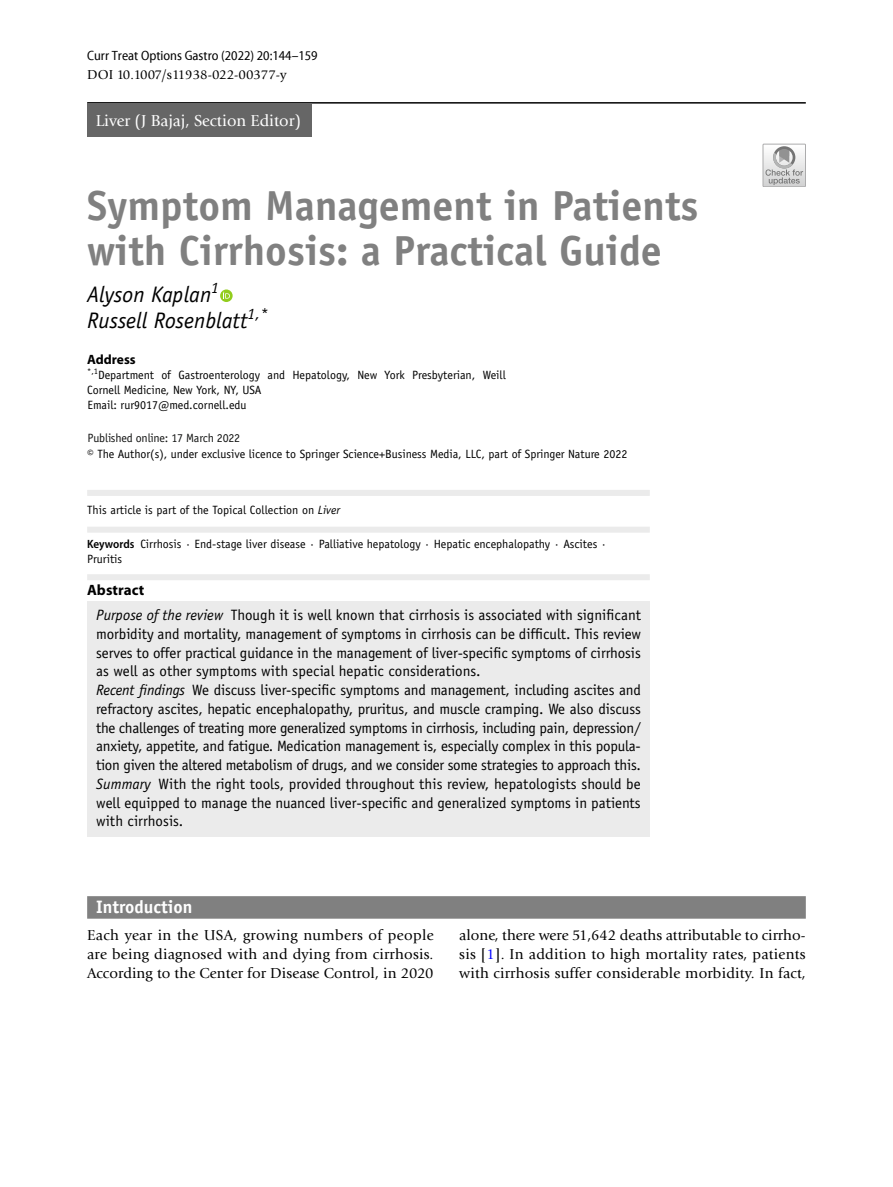
<style>
.page{position:relative;width:893px;height:1187px;background:#fff}
.page>*{position:absolute;margin:0;border:0;box-sizing:border-box;transform-origin:0 0}
.t1{font:700 42px/45px "Officina Sans";color:#808080}
.t2{font:italic 22.5px/25.5px "Officina Sans";color:#000}
.t3{font:700 18px "Officina Sans";color:#fff}
.t4{font:16.5px "Giovanni";color:#fff}
.t5{font:15px/18.8px "Officina Sans";letter-spacing:-.01em;color:#000}
.t6{font:15px/18.8px "Giovanni";letter-spacing:.01em;color:#000;text-align:justify}
.t7{font:700 15px "Myriad Pro";letter-spacing:.005em;color:#000}
.t8{font:semi-condensed 13.5px "Myriad Pro Unic";color:#000}
.t9{font:13.5px "Giovanni";color:#000}
.t10{font:700 13.5px "Myriad Pro";color:#000}
.t11{font:12px/15px "Officina Sans";color:#000}
.t12{font:12px "Adv TT35 fd 26 db";letter-spacing:-.015em;color:#131413}
.s1{font-style:italic}
.s2{font-family:"Myriad Pro";font-weight:600;font-stretch:semi-condensed}
.s3{color:#00f}
</style>
<div class="page">
<hr style="left:87px;top:102px;width:719px;height:2px;background:#000">
<div style="left:87px;top:104px;width:225px;height:33px;background:#666"></div>
<div style="left:87px;top:490px;width:563px;height:6px;background:#ebebeb"></div>
<div style="left:87px;top:526px;width:563px;height:6px;background:#ebebeb"></div>
<div style="left:87px;top:574px;width:563px;height:6px;background:#ebebeb"></div>
<div style="left:87px;top:601px;width:563px;height:85px;background:#ebebeb"></div>
<div style="left:87px;top:676px;width:563px;height:104px;background:#ebebeb"></div>
<div style="left:87px;top:769px;width:563px;height:67px;background:#ebebeb"></div>
<div style="left:87px;top:896px;width:719px;height:22px;background:#808080"></div>
<svg style="left:220px;top:289px;width:13px;height:13px"></svg>
<svg style="left:223px;top:292px;width:7px;height:6px"></svg>
<div style="left:763px;top:144px;width:43px;height:43px;border:1px solid #ababac"></div>
<svg style="left:763px;top:144px;width:42px;height:42px"></svg>
<p class="t8" style="left:87px;top:51px;width:232px">Curr Treat Options Gastro (2022) 20:144–159</p>
<p class="t9" style="left:87px;top:67px;width:201px">DOI 10.1007/s11938-022-00377-y</p>
<p class="t4" style="left:96px;top:112px;width:207px">Liver (J Bajaj, Section Editor)</p>
<h1 class="t1" style="left:87px;top:183px;width:613px">Symptom Management in Patients with Cirrhosis: a Practical Guide</h1>
<h2 class="t2" style="left:87px;top:282px;width:182px">Alyson Kaplan<sup>1<br></sup>Russell Rosenblatt<sup>1,*</sup></h2>
<p class="t10" style="left:87px;top:350px;width:50px">Address</p>
<p class="t11" style="left:87px;top:367px;width:420px"><sup>*,1</sup>Department of Gastroenterology and Hepatology, New York Presbyterian, Weill<br>Cornell Medicine, New York, NY, USA<br>Email: rur9017@med.cornell.edu</p>
<p class="t11" style="left:87px;top:446px;width:542px">© The Author(s), under exclusive licence to Springer Science+Business Media, LLC, part of Springer Nature 2022</p>
<p class="t12" style="left:88px;top:433px;width:154px">Published online: 17 March 2022</p>
<p class="t11" style="left:87px;top:502px;width:254px">This article is part of the Topical Collection on <span class="s1">Liver</span></p>
<p class="t11" style="left:87px;top:536px;width:521px"><span class="s2">Keywords</span> Cirrhosis · End-stage liver disease · Palliative hepatology · Hepatic encephalopathy · Ascites ·<br>Pruritis</p>
<p class="t7" style="left:87px;top:580px;width:59px">Abstract</p>
<p class="t5" style="left:96px;top:605px;width:546px"><span class="s1">Purpose of the review</span> Though it is well known that cirrhosis is associated with significant morbidity and mortality, management of symptoms in cirrhosis can be difficult. This review serves to offer practical guidance in the management of liver-specific symptoms of cirrhosis as well as other symptoms with special hepatic considerations.<br><span class="s1">Recent findings</span> We discuss liver-specific symptoms and management, including ascites and refractory ascites, hepatic encephalopathy, pruritus, and muscle cramping. We also discuss the challenges of treating more generalized symptoms in cirrhosis, including pain, depression/ anxiety, appetite, and fatigue. Medication management is, especially complex in this popula&shy;tion given the altered metabolism of drugs, and we consider some strategies to approach this.<br><span class="s1">Summary</span> With the right tools, provided throughout this review, hepatologists should be well equipped to manage the nuanced liver-specific and generalized symptoms in patients with cirrhosis.</p>
<p class="t3" style="left:96px;top:895px;width:98px">Introduction</p>
<p class="t6" style="left:87px;top:926px;width:348px">Each year in the USA, growing numbers of people are being diagnosed with and dying from cirrhosis.<br>According to the Center for Disease Control, in 2020</p>
<p class="t6" style="left:459px;top:926px;width:348px">alone, there were 51,642 deaths attributable to cirrho&shy;sis [<span class="s3">1</span>]. In addition to high mortality rates, patients with cirrhosis suffer considerable morbidity. In fact,</p>
</div>
